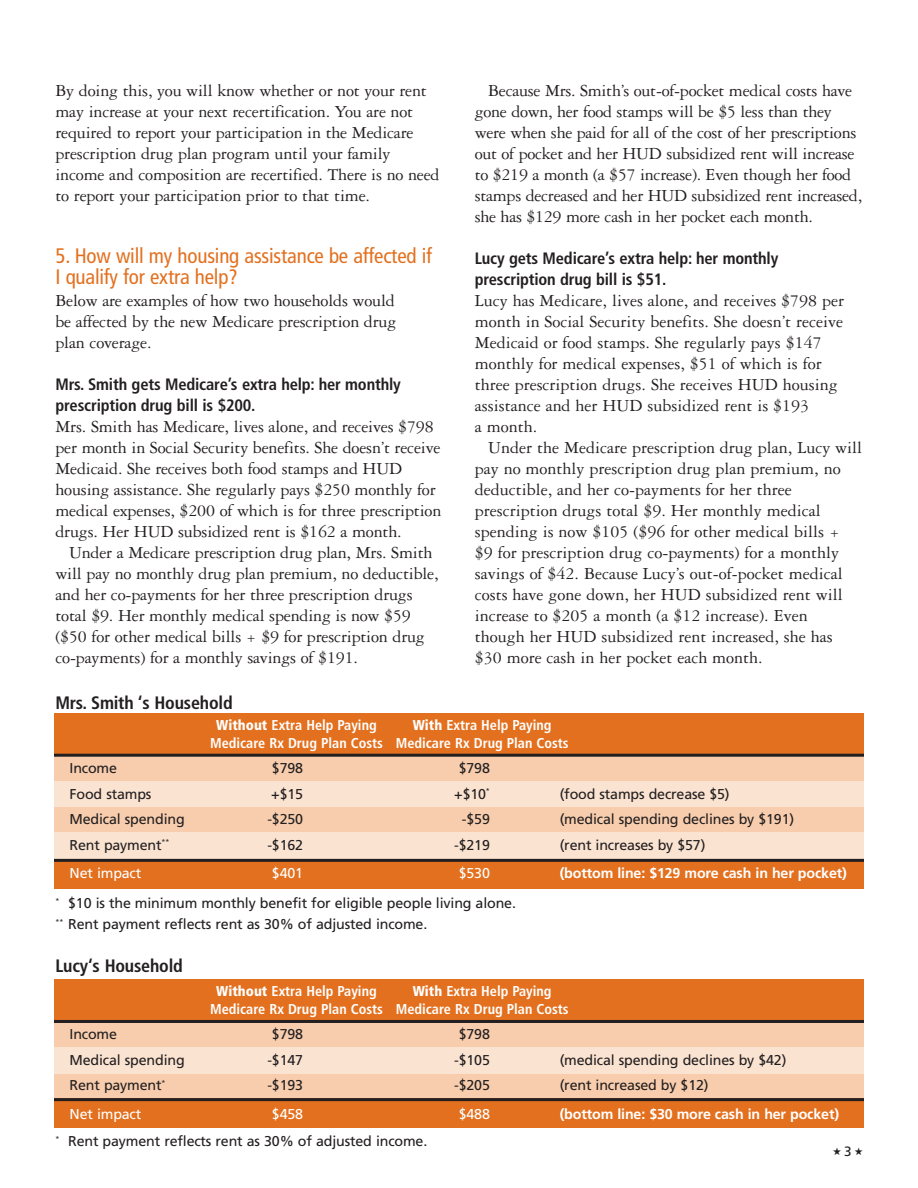
<style>
.page{position:relative;width:918px;height:1188px;background:#fff}
.page>*{position:absolute;margin:0;border:0;box-sizing:border-box;transform-origin:0 0}
.t1{font:condensed 21px/21px "Frutiger";letter-spacing:-.01em;color:#e3701e}
.t2{font:18px/21px "Garamond Three";letter-spacing:-.01em;color:#231f20}
.t3{font:700 condensed 18px "Frutiger";letter-spacing:-.01em;color:#231f20}
.t4{font:700 condensed 16.5px/21px "Frutiger";letter-spacing:-.01em;color:#231f20}
.t5{font:14.25px/21px "Frutiger";letter-spacing:-.01em;color:#231f20}
.t6{font:700 condensed 14.25px/18px "Frutiger";color:#fff}
.t7{font:700 14.25px "Frutiger";letter-spacing:-.01em;color:#fff}
.t8{font:14.25px "Frutiger";letter-spacing:-.01em;color:#fff}
.t9{font:13.5px "Frutiger";color:#231f20}
.s1{font-weight:900}
</style>
<div class="page">
<div style="left:54px;top:832px;width:810px;height:30px;background:#fae3d1"></div>
<div style="left:54px;top:753px;width:810px;height:30px;background:#f7cdad"></div>
<div style="left:54px;top:781px;width:810px;height:30px;background:#fae3d1"></div>
<div style="left:54px;top:859px;width:810px;height:30px;background:#e3701e"></div>
<div style="left:54px;top:713px;width:810px;height:42px;background:#e3701e"></div>
<hr style="left:54px;top:859px;width:810px;height:3px;background:#231f20">
<div style="left:54px;top:808px;width:810px;height:24px;background:#f7cdad"></div>
<hr style="left:54px;top:754px;width:810px;height:3px;background:#231f20">
<div style="left:54px;top:1019px;width:810px;height:30px;background:#f7cdad"></div>
<div style="left:54px;top:1047px;width:810px;height:30px;background:#fae3d1"></div>
<div style="left:54px;top:979px;width:810px;height:42px;background:#e3701e"></div>
<div style="left:54px;top:1074px;width:810px;height:24px;background:#f7cdad"></div>
<hr style="left:54px;top:1020px;width:810px;height:3px;background:#231f20">
<div style="left:54px;top:1098px;width:810px;height:30px;background:#e3701e"></div>
<hr style="left:54px;top:1098px;width:810px;height:3px;background:#231f20">
<p class="t2" style="left:56px;top:82px;width:386px">By doing this, you will know whether or not your rent may increase at your next recertification. You are not required to report your participation in the Medicare prescription drug plan program until your family income and composition are recertified. There is no need to report your participation prior to that time.</p>
<p class="t1" style="left:56px;top:246px;width:378px">5. How will my housing assistance be affected if<br>I qualify for extra help?</p>
<p class="t2" style="left:56px;top:292px;width:342px;text-align:justify">Below are examples of how two households would be affected by the new Medicare prescription drug plan coverage.</p>
<p class="t4" style="left:56px;top:375px;width:347px">Mrs. Smith gets Medicare’s extra help: her monthly prescription drug bill is $200.</p>
<p class="t2" style="left:56px;top:418px;width:387px">Mrs. Smith has Medicare, lives alone, and receives $798 per month in Social Security benefits. She doesn’t receive Medicaid. She receives both food stamps and HUD housing assistance. She regularly pays $250 monthly for medical expenses, $200 of which is for three prescription drugs. Her HUD subsidized rent is $162 a month.</p>
<p class="t2" style="left:56px;top:544px;width:385px;text-indent:14px">Under a Medicare prescription drug plan, Mrs. Smith will pay no monthly drug plan premium, no deductible, and her co-payments for her three prescription drugs total $9. Her monthly medical spending is now $59 ($50 for other medical bills + $9 for prescription drug co-payments) for a monthly savings of $191.</p>
<p class="t3" style="left:56px;top:695px;width:179px">Mrs. Smith ‘s Household</p>
<p class="t2" style="left:475px;top:82px;width:389px;text-indent:14px">Because Mrs. Smith’s out-of-pocket medical costs have gone down, her food stamps will be $5 less than they were when she paid for all of the cost of her prescriptions out of pocket and her HUD subsidized rent will increase to $219 a month (a $57 increase). Even though her food stamps decreased and her HUD subsidized rent increased, she has $129 more cash in her pocket each month.</p>
<p class="t4" style="left:475px;top:249px;width:305px">Lucy gets Medicare’s extra help: her monthly prescription drug bill is $51.</p>
<p class="t2" style="left:475px;top:292px;width:371px">Lucy has Medicare, lives alone, and receives $798 per month in Social Security benefits. She doesn’t receive Medicaid or food stamps. She regularly pays $147 monthly for medical expenses, $51 of which is for three prescription drugs. She receives HUD housing assistance and her HUD subsidized rent is $193<br>a month.</p>
<p class="t2" style="left:475px;top:439px;width:389px;text-indent:14px">Under the Medicare prescription drug plan, Lucy will pay no monthly prescription drug plan premium, no deductible, and her co-payments for her three prescription drugs total $9. Her monthly medical spending is now $105 ($96 for other medical bills + $9 for prescription drug co-payments) for a monthly savings of $42. Because Lucy’s out-of-pocket medical costs have gone down, her HUD subsidized rent will increase to $205 a month (a $12 increase). Even<br>though her HUD subsidized rent increased, she has $30 more cash in her pocket each month.</p>
<p class="t6" style="left:210px;top:717px;width:360px;text-indent:203px"><span class="s1">With</span> Extra Help Paying<br>Medicare Rx Drug Plan Costs Medicare Rx Drug Plan Costs</p>
<p class="t6" style="left:216px;top:717px;width:162px"><span class="s1">Without</span> Extra Help Paying</p>
<p class="t5" style="left:70px;top:759px;width:49px">Income</p>
<p class="t5" style="left:272px;top:759px;width:33px">$798</p>
<p class="t5" style="left:459px;top:759px;width:33px">$798</p>
<p class="t5" style="left:70px;top:784px;width:83px">Food stamps</p>
<p class="t5" style="left:271px;top:784px;width:33px">+$15</p>
<p class="t5" style="left:454px;top:784px;width:37px">+$10<sup>*</sup></p>
<p class="t5" style="left:560px;top:784px;width:171px">(food stamps decrease $5)</p>
<p class="t5" style="left:70px;top:810px;width:117px">Medical spending</p>
<p class="t5" style="left:267px;top:810px;width:37px">-$250</p>
<p class="t5" style="left:462px;top:810px;width:30px">-$59</p>
<p class="t5" style="left:560px;top:810px;width:236px">(medical spending declines by $191)</p>
<p class="t5" style="left:70px;top:835px;width:101px">Rent payment<sup>**</sup></p>
<p class="t5" style="left:267px;top:835px;width:37px">-$162</p>
<p class="t5" style="left:454px;top:835px;width:37px">-$219</p>
<p class="t5" style="left:560px;top:835px;width:147px">(rent increases by $57)</p>
<p class="t8" style="left:70px;top:867px;width:73px">Net impact</p>
<p class="t8" style="left:272px;top:867px;width:33px">$401</p>
<p class="t8" style="left:459px;top:867px;width:33px">$530</p>
<p class="t7" style="left:560px;top:867px;width:289px">(bottom line: $129 more cash in her pocket)</p>
<p class="t5" style="left:56px;top:894px;width:462px"><sup>*</sup> $10 is the minimum monthly benefit for eligible people living alone. <sup>**</sup> Rent payment reflects rent as 30% of adjusted income.</p>
<p class="t3" style="left:56px;top:958px;width:129px">Lucy‘s Household</p>
<p class="t6" style="left:210px;top:983px;width:360px;text-indent:203px"><span class="s1">With</span> Extra Help Paying<br>Medicare Rx Drug Plan Costs Medicare Rx Drug Plan Costs</p>
<p class="t6" style="left:216px;top:983px;width:162px"><span class="s1">Without</span> Extra Help Paying</p>
<p class="t5" style="left:70px;top:1025px;width:49px">Income</p>
<p class="t5" style="left:272px;top:1025px;width:33px">$798</p>
<p class="t5" style="left:459px;top:1025px;width:33px">$798</p>
<p class="t5" style="left:70px;top:1050px;width:117px">Medical spending</p>
<p class="t5" style="left:267px;top:1050px;width:37px">-$147</p>
<p class="t5" style="left:454px;top:1050px;width:37px">-$105</p>
<p class="t5" style="left:560px;top:1050px;width:228px">(medical spending declines by $42)</p>
<p class="t5" style="left:70px;top:1076px;width:97px">Rent payment<sup>*</sup></p>
<p class="t5" style="left:267px;top:1076px;width:37px">-$193</p>
<p class="t5" style="left:454px;top:1076px;width:37px">-$205</p>
<p class="t5" style="left:560px;top:1076px;width:150px">(rent increased by $12)</p>
<p class="t8" style="left:70px;top:1108px;width:73px">Net impact</p>
<p class="t8" style="left:272px;top:1108px;width:33px">$458</p>
<p class="t8" style="left:459px;top:1108px;width:33px">$488</p>
<p class="t7" style="left:560px;top:1108px;width:281px">(bottom line: $30 more cash in her pocket)</p>
<p class="t5" style="left:56px;top:1132px;width:373px"><sup>*</sup> Rent payment reflects rent as 30% of adjusted income.</p>
<p class="t9" style="left:833px;top:1146px;width:32px">★3★</p>
</div>
